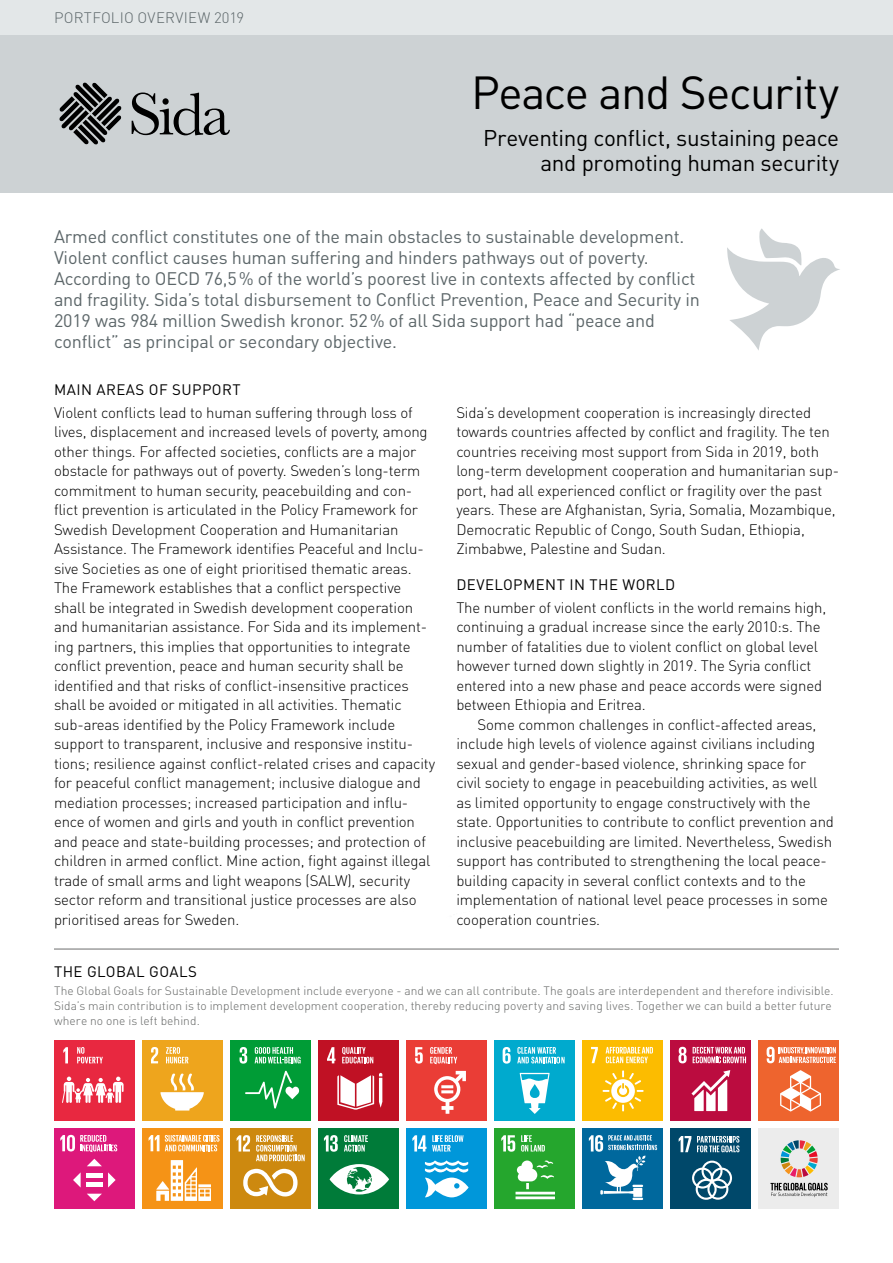
<style>
.page{position:relative;width:893px;height:1263px;background:#fff}
.page>*{position:absolute;margin:0;border:0;box-sizing:border-box;transform-origin:0 0}
.t1{font:45.75px "DIN Pro";letter-spacing:-.03em;color:#000}
.t2{font:22.5px/25.5px "DIN Pro";letter-spacing:-.015em;color:#000;text-align:right}
.t3{font:18px/21px "DIN Pro";letter-spacing:-.01em;color:#5c6669}
.t4{font:300 15px/19.5px "DIN Pro";letter-spacing:-.01em;color:#000}
.t5{font:15px "DIN Pro";letter-spacing:.03em;color:#000}
.t6{font:300 15px "DIN Pro";letter-spacing:.015em;color:#5c6669}
.t7{font:300 12px/15px "DIN Pro";letter-spacing:.005em;color:#626463}
</style>
<div class="page">
<hr style="left:54px;top:948px;width:785px;height:2px;background:#9d9e9e">
<div style="left:230px;top:1128px;width:80px;height:80px;background:#cd890f"></div>
<svg style="left:237px;top:1135px;width:13px;height:16px"></svg>
<div style="left:142px;top:1040px;width:80px;height:80px;background:#eea51d"></div>
<svg style="left:151px;top:1047px;width:7px;height:16px"></svg>
<svg style="left:160px;top:1073px;width:44px;height:37px"></svg>
<div style="left:671px;top:1040px;width:80px;height:80px;background:#bb0c3f"></div>
<svg style="left:678px;top:1047px;width:9px;height:16px"></svg>
<svg style="left:691px;top:1070px;width:39px;height:41px"></svg>
<div style="left:406px;top:1040px;width:81px;height:80px;background:#ea3d36"></div>
<svg style="left:415px;top:1047px;width:8px;height:16px"></svg>
<svg style="left:434px;top:1071px;width:32px;height:43px"></svg>
<div style="left:318px;top:1040px;width:80px;height:80px;background:#c01124"></div>
<svg style="left:327px;top:1047px;width:8px;height:16px"></svg>
<svg style="left:337px;top:1073px;width:45px;height:36px"></svg>
<div style="left:54px;top:1128px;width:80px;height:80px;background:#dd187b"></div>
<div style="left:671px;top:1128px;width:80px;height:80px;background:#00486a"></div>
<svg style="left:679px;top:1136px;width:12px;height:16px"></svg>
<svg style="left:692px;top:1160px;width:40px;height:40px"></svg>
<div style="left:583px;top:1040px;width:80px;height:80px;background:#fcbc00"></div>
<svg style="left:591px;top:1047px;width:7px;height:16px"></svg>
<svg style="left:602px;top:1070px;width:42px;height:41px"></svg>
<div style="left:142px;top:1128px;width:80px;height:80px;background:#f59316"></div>
<svg style="left:149px;top:1135px;width:10px;height:16px"></svg>
<svg style="left:156px;top:1160px;width:55px;height:41px"></svg>
<div style="left:318px;top:1128px;width:80px;height:80px;background:#007b39"></div>
<svg style="left:324px;top:1135px;width:14px;height:17px"></svg>
<svg style="left:329px;top:1164px;width:60px;height:30px"></svg>
<div style="left:495px;top:1040px;width:80px;height:80px;background:#00aace"></div>
<svg style="left:503px;top:1047px;width:8px;height:16px"></svg>
<svg style="left:520px;top:1073px;width:30px;height:41px"></svg>
<div style="left:406px;top:1128px;width:81px;height:80px;background:#0097da"></div>
<svg style="left:412px;top:1135px;width:14px;height:16px"></svg>
<svg style="left:425px;top:1160px;width:44px;height:37px"></svg>
<div style="left:495px;top:1128px;width:80px;height:80px;background:#25a62d"></div>
<svg style="left:501px;top:1135px;width:14px;height:17px"></svg>
<hr style="left:515px;top:1192px;width:40px;height:2px;background:#fff">
<hr style="left:515px;top:1196px;width:40px;height:3px;background:#fff">
<svg style="left:517px;top:1160px;width:37px;height:29px"></svg>
<div style="left:759px;top:1040px;width:80px;height:80px;background:#ee642e"></div>
<div style="left:230px;top:1040px;width:80px;height:80px;background:#009c36"></div>
<svg style="left:239px;top:1047px;width:8px;height:16px"></svg>
<svg style="left:245px;top:1071px;width:54px;height:37px"></svg>
<div style="left:54px;top:1040px;width:80px;height:80px;background:#e82840"></div>
<svg style="left:63px;top:1047px;width:5px;height:16px"></svg>
<svg style="left:62px;top:1076px;width:62px;height:27px"></svg>
<svg style="left:780px;top:1070px;width:41px;height:41px"></svg>
<svg style="left:243px;top:1169px;width:55px;height:27px"></svg>
<div style="left:583px;top:1128px;width:80px;height:80px;background:#00689d"></div>
<svg style="left:589px;top:1135px;width:68px;height:65px"></svg>
<svg style="left:77px;top:1047px;width:26px;height:16px"></svg>
<svg style="left:606px;top:1047px;width:47px;height:16px"></svg>
<svg style="left:344px;top:1135px;width:24px;height:16px"></svg>
<svg style="left:432px;top:1135px;width:31px;height:16px"></svg>
<svg style="left:521px;top:1135px;width:24px;height:16px"></svg>
<svg style="left:697px;top:1136px;width:42px;height:16px"></svg>
<svg style="left:693px;top:1047px;width:53px;height:16px"></svg>
<svg style="left:767px;top:1047px;width:69px;height:16px"></svg>
<svg style="left:60px;top:1135px;width:57px;height:17px"></svg>
<svg style="left:165px;top:1135px;width:54px;height:16px"></svg>
<svg style="left:256px;top:1135px;width:49px;height:26px"></svg>
<svg style="left:166px;top:1047px;width:22px;height:16px"></svg>
<svg style="left:255px;top:1047px;width:46px;height:16px"></svg>
<svg style="left:342px;top:1047px;width:31px;height:16px"></svg>
<svg style="left:430px;top:1047px;width:27px;height:17px"></svg>
<svg style="left:517px;top:1047px;width:48px;height:16px"></svg>
<div style="left:759px;top:1128px;width:80px;height:80px;background:#ececec"></div>
<svg style="left:781px;top:1140px;width:37px;height:37px"></svg>
<svg style="left:770px;top:1183px;width:58px;height:14px"></svg>
<svg style="left:73px;top:1172px;width:8px;height:15px"></svg>
<svg style="left:108px;top:1172px;width:8px;height:15px"></svg>
<svg style="left:87px;top:1159px;width:15px;height:7px"></svg>
<svg style="left:87px;top:1194px;width:15px;height:7px"></svg>
<hr style="left:86px;top:1173px;width:17px;height:4px;background:#fff">
<div style="left:86px;top:1182px;width:17px;height:5px;background:#fff"></div>
<div style="left:0;top:0;width:893px;height:35px;background:#e3e7e8"></div>
<div style="left:0;top:35px;width:893px;height:157px;background:#cdd2d4"></div>
<svg style="left:59px;top:83px;width:63px;height:61px"></svg>
<svg style="left:132px;top:93px;width:98px;height:42px"></svg>
<svg style="left:727px;top:228px;width:113px;height:122px"></svg>
<p class="t6" style="left:54px;top:8px;width:191px">PORTFOLIO OVERVIEW 2019</p>
<h1 class="t1" style="left:471px;top:62px;width:369px">Peace and Security</h1>
<h2 class="t2" style="left:483px;top:124px;width:358px">Preventing conflict, sustaining peace and promoting human security</h2>
<p class="t3" style="left:54px;top:226px;width:647px">Armed conflict constitutes one of the main obstacles to sustainable development.<br>Violent conflict causes human suffering and hinders pathways out of poverty.<br>According to OECD 76,5% of the world’s poorest live in contexts affected by conflict and fragility. Sida’s total disbursement to Conflict Prevention, Peace and Security in 2019 was 984 million Swedish kronor. 52% of all Sida support had “peace and conflict” as principal or secondary objective.</p>
<p class="t5" style="left:54px;top:379px;width:188px">MAIN AREAS OF SUPPORT</p>
<p class="t4" style="left:54px;top:402px;width:383px">Violent conflicts lead to human suffering through loss of lives, displacement and increased levels of poverty, among other things. For affected societies, conflicts are a major obstacle for pathways out of poverty. Sweden’s long-term commitment to human security, peacebuilding and con&shy;flict prevention is articulated in the Policy Framework for Swedish Development Cooperation and Humanitarian Assistance. The Framework identifies Peaceful and Inclu&shy;sive Societies as one of eight prioritised thematic areas.<br>The Framework establishes that a conflict perspective shall be integrated in Swedish development cooperation and humanitarian assistance. For Sida and its implement&shy;ing partners, this implies that opportunities to integrate conflict prevention, peace and human security shall be identified and that risks of conflict-insensitive practices shall be avoided or mitigated in all activities. Thematic sub-areas identified by the Policy Framework include support to transparent, inclusive and responsive institu&shy;tions; resilience against conflict-related crises and capacity for peaceful conflict management; inclusive dialogue and mediation processes; increased participation and influ&shy;ence of women and girls and youth in conflict prevention and peace and state-building processes; and protection of children in armed conflict. Mine action, fight against illegal trade of small arms and light weapons (SALW), security sector reform and transitional justice processes are also prioritised areas for Sweden.</p>
<p class="t4" style="left:456px;top:402px;width:384px">Sida’s development cooperation is increasingly directed towards countries affected by conflict and fragility. The ten countries receiving most support from Sida in 2019, both long-term development cooperation and humanitarian sup&shy;port, had all experienced conflict or fragility over the past years. These are Afghanistan, Syria, Somalia, Mozambique, Democratic Republic of Congo, South Sudan, Ethiopia, Zimbabwe, Palestine and Sudan.</p>
<p class="t5" style="left:456px;top:574px;width:220px">DEVELOPMENT IN THE WORLD</p>
<p class="t4" style="left:456px;top:597px;width:371px">The number of violent conflicts in the world remains high, continuing a gradual increase since the early 2010:s. The number of fatalities due to violent conflict on global level however turned down slightly in 2019. The Syria conflict entered into a new phase and peace accords were signed between Ethiopia and Eritrea.</p>
<p class="t4" style="left:456px;top:714px;width:379px;text-indent:21px">Some common challenges in conflict-affected areas, include high levels of violence against civilians including sexual and gender-based violence, shrinking space for civil society to engage in peacebuilding activities, as well as limited opportunity to engage constructively with the state. Opportunities to contribute to conflict prevention and inclusive peacebuilding are limited. Nevertheless, Swedish support has contributed to strengthening the local peace&shy;building capacity in several conflict contexts and to the implementation of national level peace processes in some cooperation countries.</p>
<p class="t5" style="left:54px;top:961px;width:144px">THE GLOBAL GOALS</p>
<p class="t7" style="left:54px;top:983px;width:781px">The Global Goals for Sustainable Development include everyone - and we can all contribute. The goals are interdependent and therefore indivisible.<br>Sida’s main contribution is to implement development cooperation, thereby reducing poverty and saving lives. Together we can build a better future where no one is left behind.</p>
</div>
